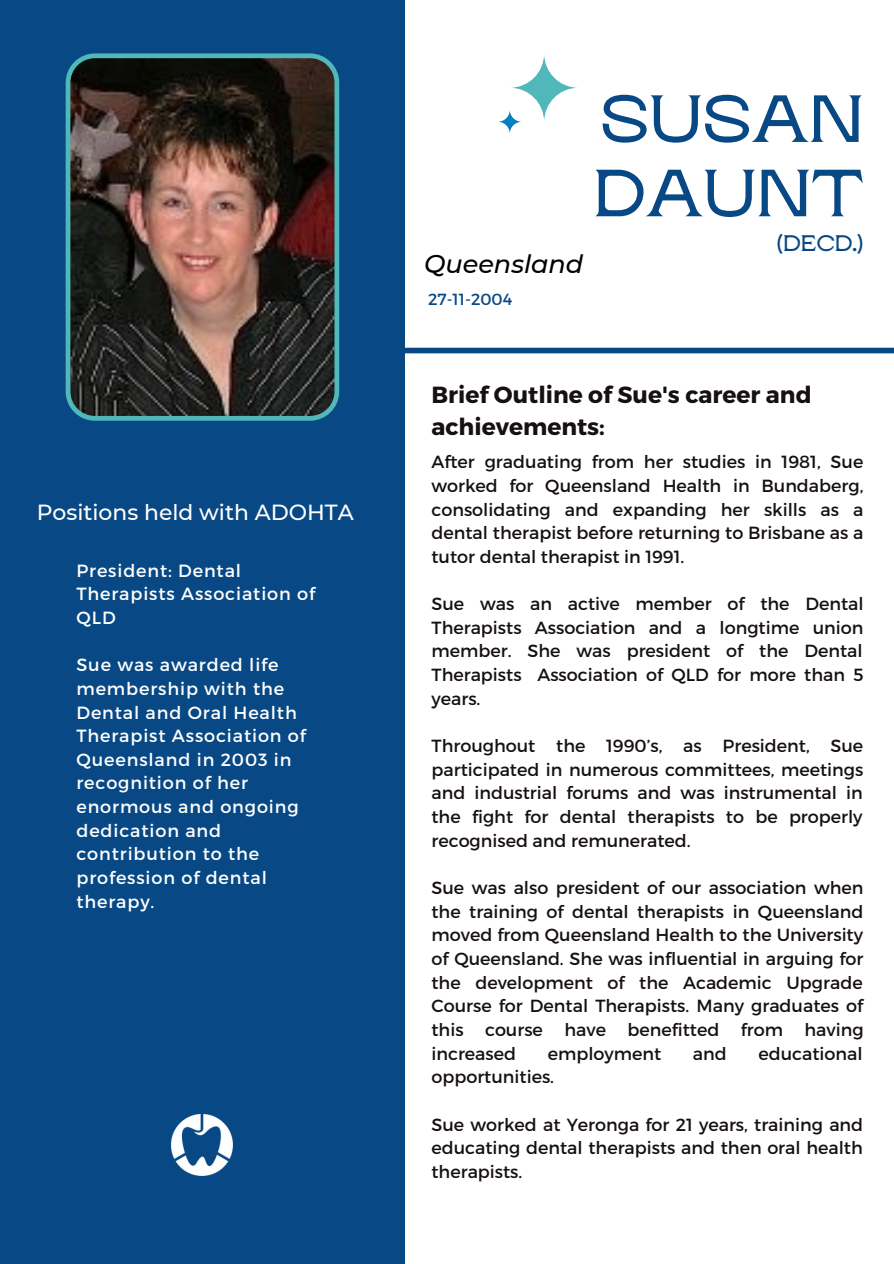
<style>
.page{position:relative;width:894px;height:1264px;background:#fff}
.page>*{position:absolute;margin:0;border:0;box-sizing:border-box;transform-origin:0 0}
.t1{font:600 66.45px "Rasputin";color:#084985}
.t2{font:italic 500 25.5px "Montserrat";color:#000}
.t3{font:700 23.4px/32.7px "Montserrat";color:#161110}
.t4{font:600 22.5px "Rasputin";color:#084985}
.t5{font:500 21.9px "Montserrat";color:#fff}
.t6{font:17.7px/23.7px "Montserrat";letter-spacing:.05em;color:#fff}
.t7{font:17.55px/23.7px "Montserrat";color:#161110;text-align:justify}
.t8{font:16.05px "Montserrat";color:#084985}
</style>
<div class="page">
<div style="left:40px;top:348px;width:853px;height:5px;background:#084985"></div>
<div style="left:0;top:0;width:404px;height:1263px;background:#084985"></div>
<img style="left:66px;top:53px;width:273px;height:368px">
<svg style="left:510px;top:53px;width:68px;height:69px"></svg>
<svg style="left:497px;top:110px;width:25px;height:24px"></svg>
<img style="left:172px;top:1114px;width:60px;height:60px">
<p class="t5" style="left:37px;top:499px;width:318px">Positions held with ADOHTA</p>
<p class="t6" style="left:76px;top:557px;width:240px">President: Dental<br>Therapists Association of<br>QLD</p>
<p class="t6" style="left:76px;top:652px;width:231px">Sue was awarded life membership with the<br>Dental and Oral Health<br>Therapist Association of<br>Queensland in 2003 in recognition of her enormous and ongoing dedication and contribution to the profession of dental therapy.</p>
<p class="t2" style="left:424px;top:248px;width:161px">Queensland</p>
<p class="t8" style="left:428px;top:289px;width:86px">27-11-2004</p>
<p class="t1" style="left:600px;top:82px;width:265px">SUSAN</p>
<p class="t1" style="left:593px;top:157px;width:272px">DAUNT</p>
<p class="t4" style="left:776px;top:231px;width:89px">(DECD.)</p>
<p class="t3" style="left:431px;top:377px;width:381px">Brief Outline of Sue's career and achievements:</p>
<p class="t7" style="left:431px;top:449px;width:433px">After graduating from her studies in 1981, Sue worked for Queensland Health in Bundaberg, consolidating and expanding her skills as a dental therapist before returning to Brisbane as a tutor dental therapist in 1991.</p>
<p class="t7" style="left:431px;top:591px;width:433px">Sue was an active member of the Dental Therapists Association and a longtime union member. She was president of the Dental Therapists Association of QLD for more than 5 years.</p>
<p class="t7" style="left:431px;top:733px;width:433px">Throughout the 1990’s, as President, Sue participated in numerous committees, meetings and industrial forums and was instrumental in the fight for dental therapists to be properly recognised and remunerated.</p>
<p class="t7" style="left:431px;top:875px;width:433px">Sue was also president of our association when the training of dental therapists in Queensland moved from Queensland Health to the University of Queensland. She was influential in arguing for the development of the Academic Upgrade Course for Dental Therapists. Many graduates of this course have benefitted from having increased</p>
<p class="t7" style="left:547px;top:1040px;width:115px">employment</p>
<p class="t7" style="left:692px;top:1040px;width:35px">and</p>
<p class="t7" style="left:758px;top:1040px;width:106px">educational</p>
<p class="t7" style="left:431px;top:1064px;width:124px">opportunities.</p>
<p class="t7" style="left:431px;top:1111px;width:433px">Sue worked at Yeronga for 21 years, training and educating dental therapists and then oral health therapists.</p>
</div>
